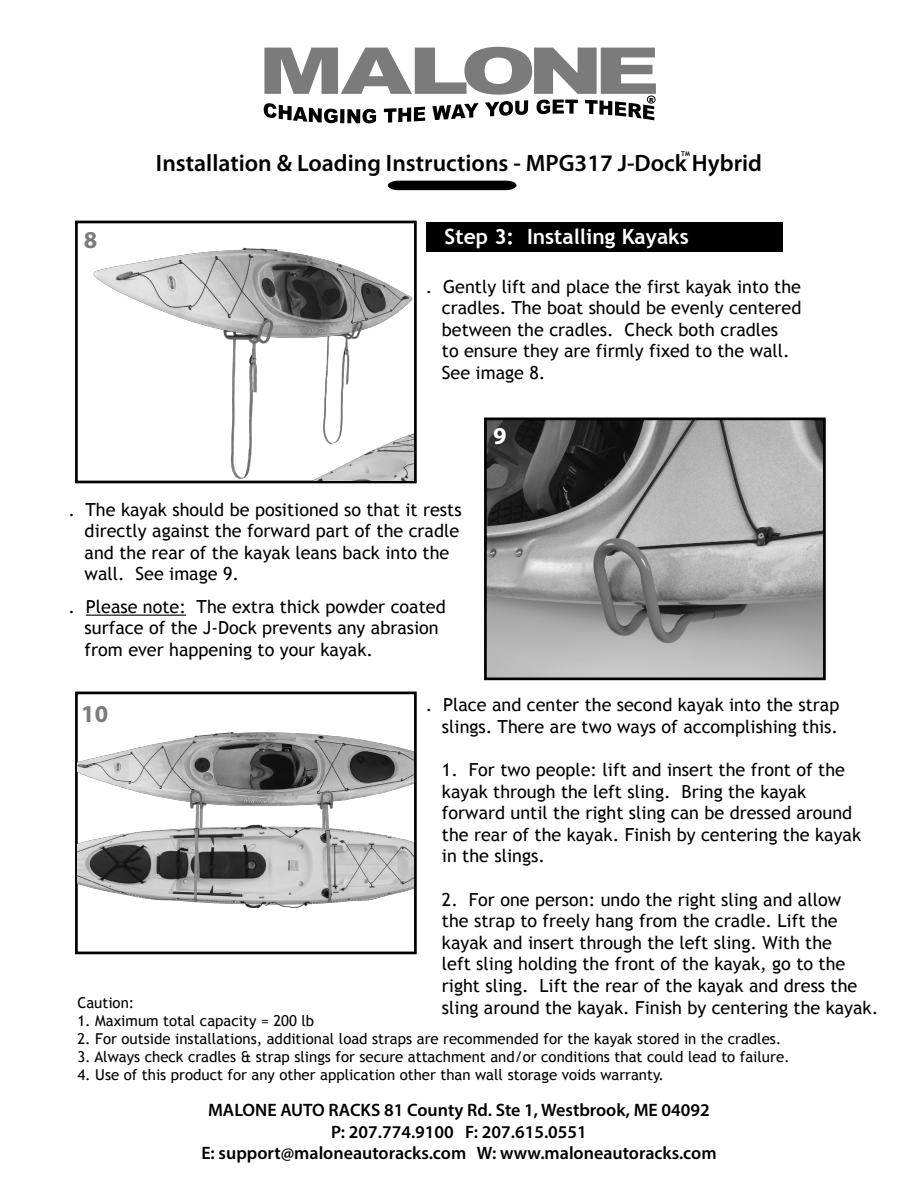
<style>
.page{position:relative;width:918px;height:1188px;background:#fff}
.page>*{position:absolute;margin:0;border:0;box-sizing:border-box;transform-origin:0 0}
.t1{font:900 64.65px "Arial";letter-spacing:-.095em;color:#7b7b7b;scale:1.41 1}
.t2{font:700 24.3px "Myriad Pro";color:#7b7b7b}
.t3{font:700 24.3px "Myriad Pro";color:#fff}
.t4{font:600 23.7px "Myriad Pro";color:#000}
.t5{font:700 21px "Trebuchet MS";color:#fff}
.t6{font:18px/21.6px "Trebuchet MS";color:#000}
.t7{font:600 18px "Myriad Pro";color:#000}
.t8{font:15px "Trebuchet MS";color:#000}
.t9{font:13.5px/16.2px "Myriad Pro";color:#000;text-align:center}
.t10{font:700 6.45px "Trebuchet MS";color:#000}
.t11{font:900 5.55px "Arial";color:#000}
</style>
<div class="page">
<img style="left:488px;top:422px;width:334px;height:254px">
<svg style="left:388px;top:181px;width:129px;height:9px"></svg>
<div style="left:647px;top:96px;width:8px;height:7px;border:1px solid #000;border-radius:50%"></div>
<svg style="left:264px;top:103px;width:74px;height:20px"></svg>
<svg style="left:340px;top:109px;width:4px;height:14px"></svg>
<svg style="left:347px;top:109px;width:29px;height:14px"></svg>
<svg style="left:384px;top:107px;width:41px;height:16px"></svg>
<svg style="left:432px;top:103px;width:47px;height:17px"></svg>
<svg style="left:485px;top:100px;width:43px;height:16px"></svg>
<svg style="left:537px;top:100px;width:41px;height:14px"></svg>
<svg style="left:585px;top:100px;width:69px;height:20px"></svg>
<div style="left:75px;top:221px;width:342px;height:262px;border:3px solid #000"></div>
<hr style="left:86px;top:615px;width:100px;height:1px;background:#000">
<img style="left:84px;top:248px;width:329px;height:233px">
<div style="left:75px;top:692px;width:342px;height:262px;border:3px solid #000"></div>
<img style="left:78px;top:733px;width:336px;height:174px">
<div style="left:426px;top:222px;width:356px;height:29px;background:#000"></div>
<div style="left:484px;top:418px;width:342px;height:262px;border:3px solid #000"></div>
<p class="t1" style="left:258px;top:24px;width:287px">MALONE</p>
<p class="t11" style="left:649px;top:96px;width:6px">R</p>
<p class="t2" style="left:84px;top:224px;width:15px">8</p>
<p class="t10" style="left:681px;top:150px;width:10px">TM</p>
<p class="t4" style="left:156px;top:148px;width:608px">Installation &amp; Loading Instructions - MPG317 J-Dock Hybrid</p>
<p class="t5" style="left:445px;top:223px;width:246px">Step 3: Installing Kayaks</p>
<p class="t6" style="left:442px;top:276px;width:361px;text-indent:-16px">. Gently lift and place the first kayak into the cradles. The boat should be evenly centered between the cradles. Check both cradles<br>to ensure they are firmly fixed to the wall.<br>See image 8.</p>
<p class="t3" style="left:493px;top:420px;width:15px">9</p>
<p class="t6" style="left:85px;top:499px;width:378px;text-indent:-16px">. The kayak should be positioned so that it rests directly against the forward part of the cradle and the rear of the kayak leans back into the wall. See image 9.</p>
<p class="t6" style="left:85px;top:596px;width:363px;text-indent:-16px">. Please note: The extra thick powder coated surface of the J-Dock prevents any abrasion from ever happening to your kayak.</p>
<p class="t6" style="left:426px;top:694px;width:415px;text-align:right">. Place and center the second kayak into the strap slings. There are two ways of accomplishing this.</p>
<p class="t6" style="left:442px;top:759px;width:421px">1. For two people: lift and insert the front of the kayak through the left sling. Bring the kayak forward until the right sling can be dressed around the rear of the kayak. Finish by centering the kayak in the slings.</p>
<p class="t6" style="left:442px;top:889px;width:438px">2. For one person: undo the right sling and allow<br>the strap to freely hang from the cradle. Lift the kayak and insert through the left sling. With the<br>left sling holding the front of the kayak, go to the right sling. Lift the rear of the kayak and dress the sling around the kayak. Finish by centering the kayak.</p>
<p class="t2" style="left:81px;top:698px;width:28px">10</p>
<p class="t8" style="left:77px;top:994px;width:59px">Caution:</p>
<p class="t8" style="left:77px;top:1012px;width:238px">1. Maximum total capacity = 200 lb</p>
<p class="t8" style="left:77px;top:1030px;width:706px">2. For outside installations, additional load straps are recommended for the kayak stored in the cradles.</p>
<p class="t8" style="left:77px;top:1048px;width:714px">3. Always check cradles &amp; strap slings for secure attachment and/or conditions that could lead to failure.</p>
<p class="t8" style="left:77px;top:1066px;width:588px">4. Use of this product for any other application other than wall storage voids warranty.</p>
<p class="t7" style="left:208px;top:1099px;width:503px">MALONE AUTO RACKS 81 County Rd. Ste 1, Westbrook, ME 04092</p>
<p class="t7" style="left:331px;top:1120px;width:257px">P: 207.774.9100 F: 207.615.0551</p>
<p class="t7" style="left:201px;top:1142px;width:517px">E: support@maloneautoracks.com W: www.maloneautoracks.com</p>
<p class="t9" style="left:277px;top:1102px;width:365px">MALONE AUTO RACKS, 81 County Road, Westbrook, Maine 04092<br>Phone: 207-774-9100 Fax: 207-615-0551</p>
</div>
